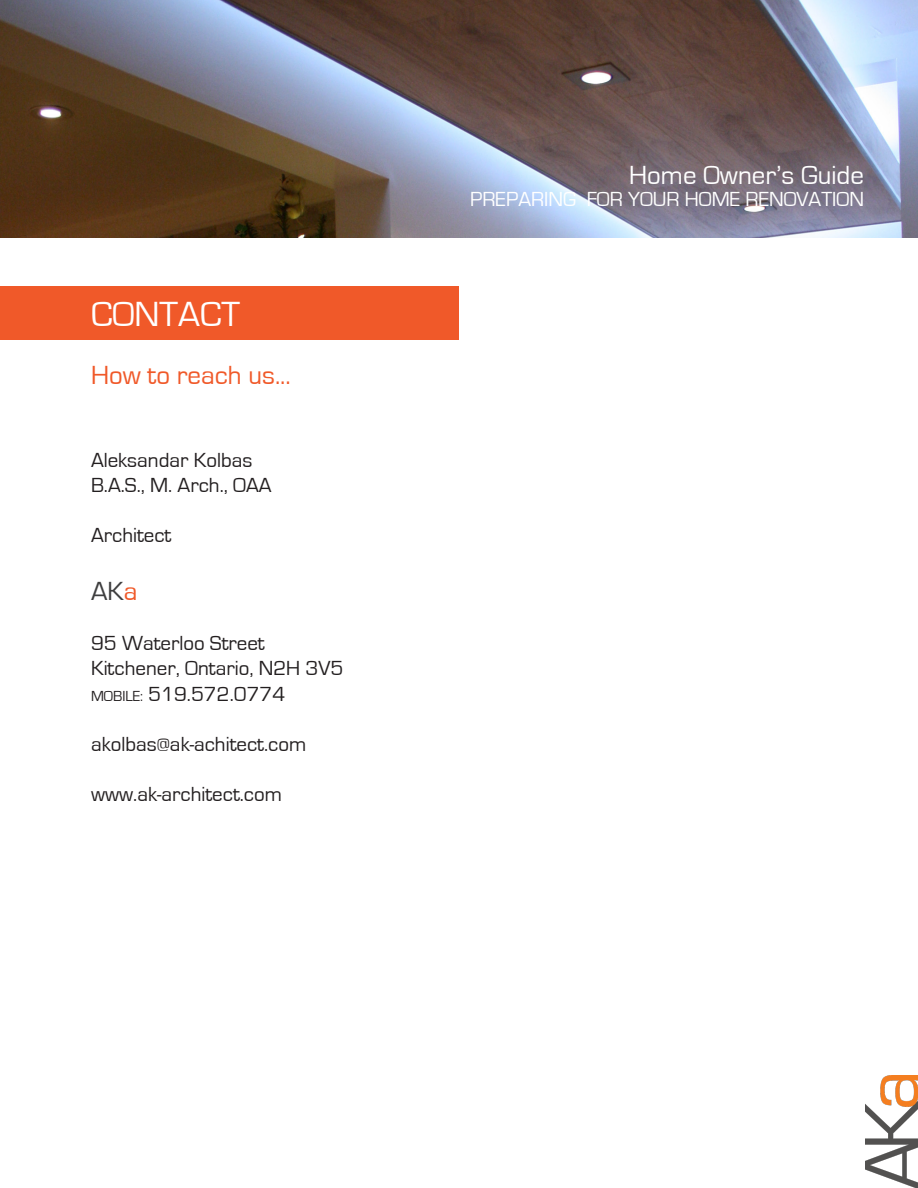
<style>
.page{position:relative;width:918px;height:1188px;background:#fff}
.page>*{position:absolute;margin:0;border:0;box-sizing:border-box;transform-origin:0 0}
.t1{font:36px "Eurostile";color:#fff}
.t2{font:27px "Eurostile";color:#fff}
.t3{font:27px "Eurostile";color:#f05929}
.t4{font:27px "Eurostile";color:#3e3e3f}
.t5{font:21px "Eurostile";color:#231f20}
.t6{font:21px "Eurostile";color:#fff}
.s1{color:#f05929}
.s2{font-size:15px}
</style>
<div class="page">
<img style="left:0;top:0;width:918px;height:238px">
<div style="left:0;top:286px;width:459px;height:54px;background:#f05929"></div>
<img style="left:865px;top:1075px;width:53px;height:113px">
<p class="t1" style="left:91px;top:295px;width:151px">CONTACT</p>
<p class="t3" style="left:91px;top:360px;width:201px">How to reach us...</p>
<p class="t5" style="left:91px;top:448px;width:163px">Aleksandar Kolbas</p>
<p class="t5" style="left:91px;top:474px;width:182px">B.A.S., M. Arch., OAA</p>
<p class="t5" style="left:91px;top:524px;width:82px">Architect</p>
<p class="t4" style="left:91px;top:576px;width:48px">AK<span class="s1">a</span></p>
<p class="t5" style="left:91px;top:632px;width:175px">95 Waterloo Street</p>
<p class="t5" style="left:91px;top:657px;width:254px">Kitchener, Ontario, N2H 3V5</p>
<p class="t5" style="left:91px;top:682px;width:196px"><span class="s2">MOBILE:</span> 519.572.0774</p>
<p class="t5" style="left:91px;top:733px;width:217px">akolbas@ak-achitect.com</p>
<p class="t5" style="left:91px;top:783px;width:193px">www.ak-architect.com</p>
<p class="t2" style="left:629px;top:160px;width:236px">Home Owner’s Guide</p>
<p class="t6" style="left:470px;top:188px;width:395px">PREPARING FOR YOUR HOME RENOVATION</p>
</div>
